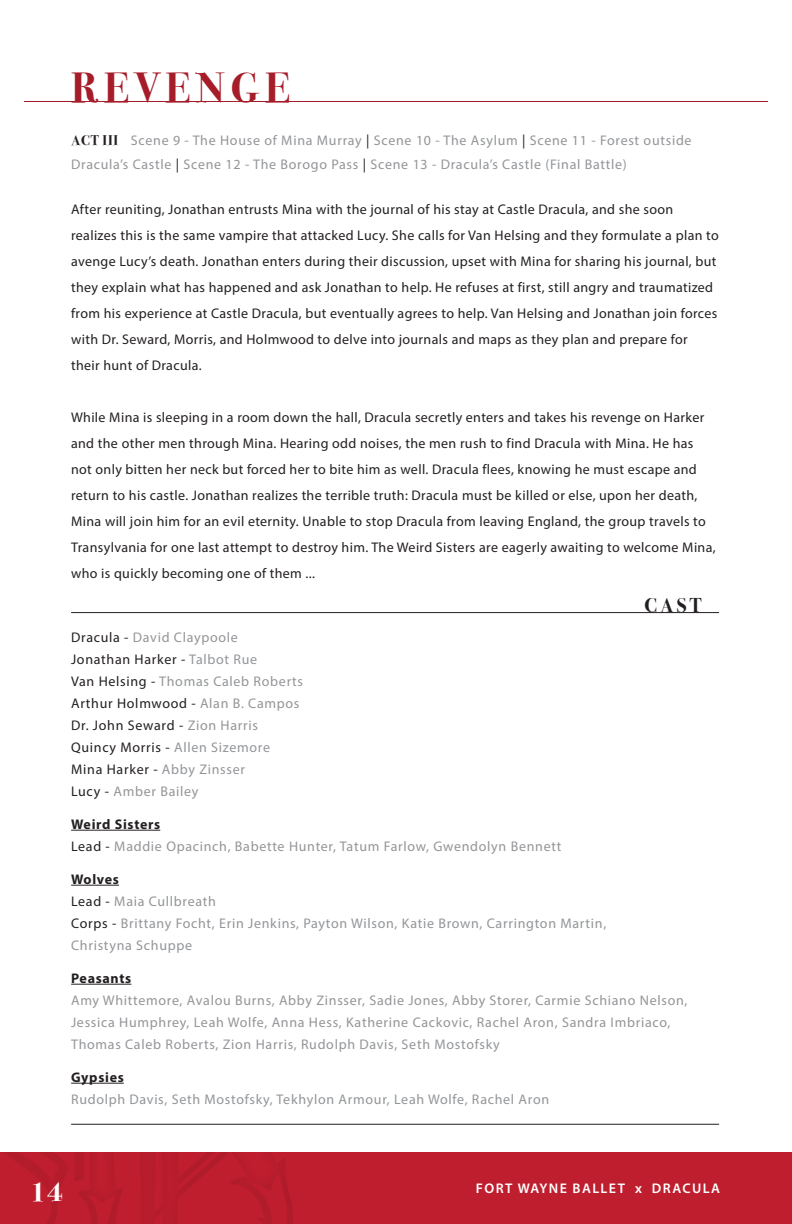
<style>
.page{position:relative;width:792px;height:1224px;background:#fff}
.page>*{position:absolute;margin:0;border:0;box-sizing:border-box;transform-origin:0 0}
.t1{font:700 42px "Bodoni Svty Two ITCTT";letter-spacing:.15em;color:#a51d29}
.t2{font:700 28px "Bodoni Svty Two ITCTT";color:#fff}
.t3{font:700 20px "Bodoni Svty Two ITCTT";color:#231f20}
.t4{font:14px/26px "Myriad Pro";letter-spacing:.025em;color:#231f20}
.t5{font:14px/24px "Myriad Pro";letter-spacing:.05em;color:#939598}
.t6{font:14px "Myriad Pro";letter-spacing:.05em;color:#231f20}
.t7{font:700 14px "Myriad Pro";letter-spacing:.05em;color:#231f20}
.t8{font:600 14px "Myriad Pro";letter-spacing:.1em;color:#fff}
.s1{font-family:"Bodoni Svty Two ITCTT";font-weight:700;color:#231f20}
.s2{color:#231f20}
.s3{color:#939598}
</style>
<div class="page">
<div style="left:0;top:1152px;width:792px;height:72px;background:#bf1e2e"></div>
<hr style="left:71px;top:830px;width:89px;height:1px;background:#231f20">
<hr style="left:71px;top:885px;width:48px;height:1px;background:#231f20">
<hr style="left:71px;top:984px;width:60px;height:1px;background:#231f20">
<hr style="left:71px;top:1083px;width:53px;height:1px;background:#231f20">
<hr style="left:24px;top:101px;width:744px;height:1px;background:#a51d29">
<hr style="left:71px;top:612px;width:648px;height:1px;background:#231f20">
<hr style="left:71px;top:1124px;width:648px;height:1px;background:#231f20">
<p class="t1" style="left:71px;top:53px;width:220px">REVENGE</p>
<p class="t5" style="left:71px;top:128px;width:622px"><span class="s1">ACT III</span> Scene 9 - The House of Mina Murray <span class="s2">|</span> Scene 10 - The Asylum <span class="s2">|</span> Scene 11 - Forest outside<br>Dracula’s Castle <span class="s2">|</span> Scene 12 - The Borogo Pass <span class="s2">|</span> Scene 13 - Dracula’s Castle (Final Battle)</p>
<p class="t4" style="left:71px;top:196px;width:649px">After reuniting, Jonathan entrusts Mina with the journal of his stay at Castle Dracula, and she soon realizes this is the same vampire that attacked Lucy. She calls for Van Helsing and they formulate a plan to avenge Lucy’s death. Jonathan enters during their discussion, upset with Mina for sharing his journal, but they explain what has happened and ask Jonathan to help. He refuses at first, still angry and traumatized from his experience at Castle Dracula, but eventually agrees to help. Van Helsing and Jonathan join forces with Dr. Seward, Morris, and Holmwood to delve into journals and maps as they plan and prepare for their hunt of Dracula.</p>
<p class="t4" style="left:71px;top:404px;width:635px">While Mina is sleeping in a room down the hall, Dracula secretly enters and takes his revenge on Harker and the other men through Mina. Hearing odd noises, the men rush to find Dracula with Mina. He has</p>
<p class="t4" style="left:71px;top:456px;width:646px">not only bitten her neck but forced her to bite him as well. Dracula flees, knowing he must escape and return to his castle. Jonathan realizes the terrible truth: Dracula must be killed or else, upon her death, Mina will join him for an evil eternity. Unable to stop Dracula from leaving England, the group travels to Transylvania for one last attempt to destroy him. The Weird Sisters are eagerly awaiting to welcome Mina, who is quickly becoming one of them ...</p>
<p class="t3" style="left:645px;top:589px;width:58px">CAST</p>
<p class="t5" style="left:71px;top:625px;width:168px"><span class="s2">Dracula -</span> David Claypoole</p>
<p class="t6" style="left:71px;top:650px;width:188px">Jonathan Harker - <span class="s3">Talbot Rue</span></p>
<p class="t5" style="left:71px;top:669px;width:234px"><span class="s2">Van Helsing -</span> Thomas Caleb Roberts</p>
<p class="t6" style="left:71px;top:694px;width:230px">Arthur Holmwood - <span class="s3">Alan B. Campos</span></p>
<p class="t6" style="left:71px;top:716px;width:188px">Dr. John Seward - <span class="s3">Zion Harris</span></p>
<p class="t6" style="left:71px;top:738px;width:200px">Quincy Morris - <span class="s3">Allen Sizemore</span></p>
<p class="t6" style="left:71px;top:760px;width:175px">Mina Harker - <span class="s3">Abby Zinsser</span></p>
<p class="t5" style="left:71px;top:779px;width:129px"><span class="s2">Lucy -</span> Amber Bailey</p>
<p class="t7" style="left:71px;top:815px;width:91px">Weird Sisters</p>
<p class="t5" style="left:71px;top:834px;width:492px"><span class="s2">Lead -</span> Maddie Opacinch, Babette Hunter, Tatum Farlow, Gwendolyn Bennett</p>
<p class="t7" style="left:71px;top:870px;width:49px">Wolves</p>
<p class="t5" style="left:71px;top:889px;width:146px"><span class="s2">Lead -</span> Maia Cullbreath</p>
<p class="t5" style="left:71px;top:911px;width:537px"><span class="s2">Corps -</span> Brittany Focht, Erin Jenkins, Payton Wilson, Katie Brown, Carrington Martin,</p>
<p class="t5" style="left:71px;top:933px;width:123px">Christyna Schuppe</p>
<p class="t7" style="left:71px;top:969px;width:62px">Peasants</p>
<p class="t5" style="left:71px;top:988px;width:618px">Amy Whittemore, Avalou Burns, Abby Zinsser, Sadie Jones, Abby Storer, Carmie Schiano Nelson,</p>
<p class="t5" style="left:71px;top:1010px;width:601px">Jessica Humphrey, Leah Wolfe, Anna Hess, Katherine Cackovic, Rachel Aron, Sandra Imbriaco,</p>
<p class="t5" style="left:71px;top:1032px;width:430px">Thomas Caleb Roberts, Zion Harris, Rudolph Davis, Seth Mostofsky</p>
<p class="t7" style="left:71px;top:1068px;width:54px">Gypsies</p>
<p class="t5" style="left:71px;top:1087px;width:480px">Rudolph Davis, Seth Mostofsky, Tekhylon Armour, Leah Wolfe, Rachel Aron</p>
<p class="t2" style="left:30px;top:1168px;width:34px">14</p>
<p class="t8" style="left:476px;top:1180px;width:246px">FORT WAYNE BALLET x DRACULA</p>
</div>
